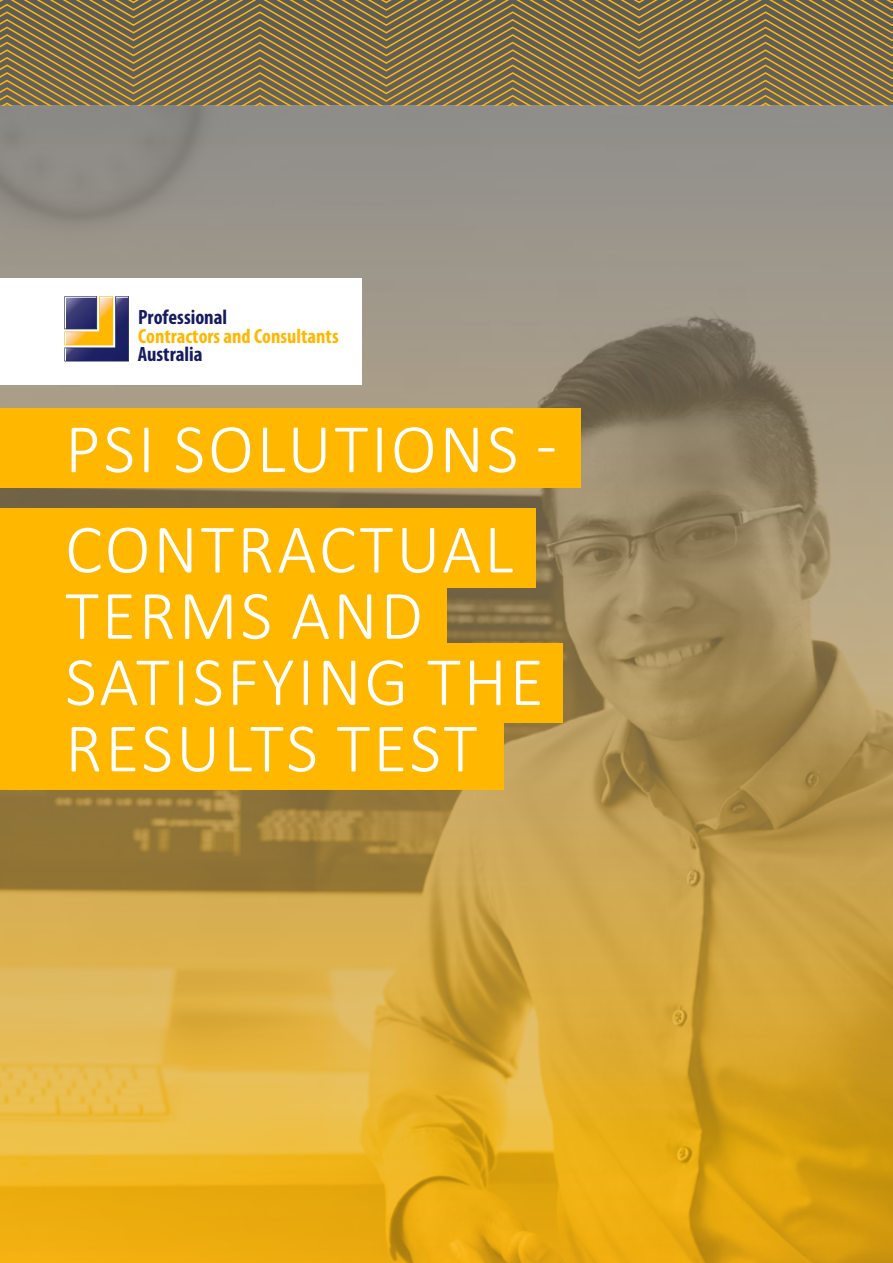
<style>
.page{position:relative;width:893px;height:1263px;background:#fff}
.page>*{position:absolute;margin:0;border:0;box-sizing:border-box;transform-origin:0 0}
.t1{font:300 70.05px/66.3px "Calibri";letter-spacing:.04em;color:#fff}
.t2{font:700 condensed 20.7px "Myriad Pro";color:#171b60}
.t3{font:700 condensed 20.55px "Myriad Pro";color:#ffb700}
</style>
<div class="page">
<img style="left:0;top:106px;width:893px;height:1157px">
<svg style="left:0;top:0;width:893px;height:106px;background:#847348"></svg>
<div style="left:0;top:279px;width:361px;height:106px;background:#fff"></div>
<div style="left:0;top:408px;width:580px;height:80px;background:#ffb700"></div>
<div style="left:0;top:508px;width:536px;height:79px;background:#ffb700"></div>
<div style="left:0;top:643px;width:563px;height:80px;background:#ffb700"></div>
<div style="left:0;top:710px;width:504px;height:80px;background:#ffb700"></div>
<div style="left:0;top:575px;width:446px;height:79px;background:#ffb700"></div>
<svg style="left:64px;top:296px;width:65px;height:65px;background:#7e6e6b"></svg>
<p class="t2" style="left:138px;top:305px;width:91px">Professional</p>
<p class="t3" style="left:138px;top:323px;width:202px">Contractors and Consultants</p>
<p class="t2" style="left:138px;top:341px;width:66px">Australia</p>
<p class="t1" style="left:65px;top:395px;width:493px;line-height:100.4px">PSI SOLUTIONS -<br>CONTRACTUAL</p>
<p class="t1" style="left:65px;top:579px;width:480px">TERMS AND<br>SATISFYING THE<br>RESULTS TEST</p>
</div>
